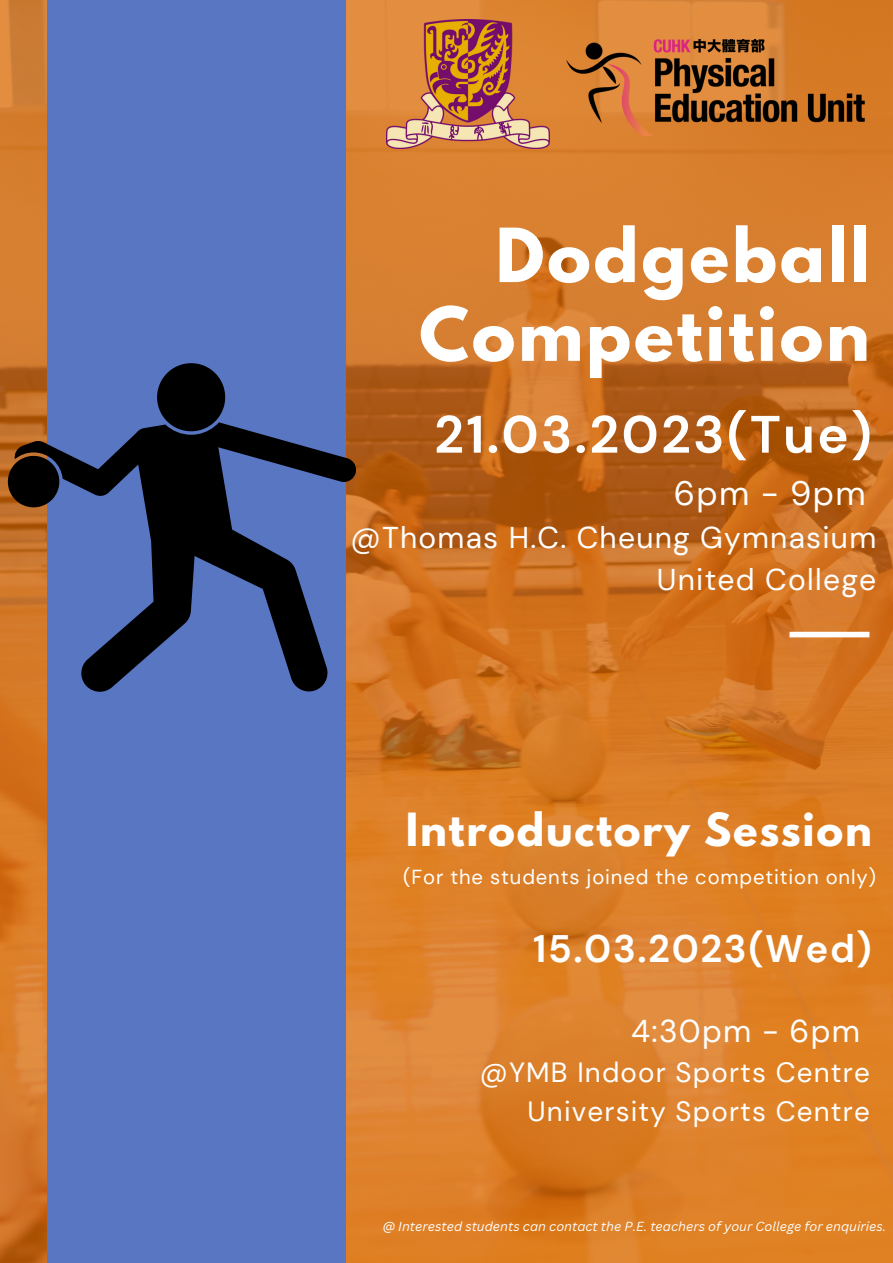
<style>
.page{position:relative;width:893px;height:1263px;background:#fff}
.page>*{position:absolute;margin:0;border:0;box-sizing:border-box;transform-origin:0 0}
.t1{font:700 66px/78.8px "League Spartan";letter-spacing:.04em;color:#fff;text-align:right}
.t2{font:700 52.5px "DM Sans";letter-spacing:.04em;color:#fff}
.t3{font:700 40.5px "League Spartan";letter-spacing:.04em;color:#fff}
.t4{font:700 38.25px "DM Sans";letter-spacing:.04em;color:#fff}
.t5{font:33.75px "DM Sans";letter-spacing:.04em;color:#fff}
.t6{font:31.5px "DM Sans";letter-spacing:.04em;color:#fff}
.t7{font:30px/41.6px "DM Sans";letter-spacing:.04em;color:#fff;text-align:right}
.t8{font:27.75px/38.8px "DM Sans";letter-spacing:.04em;color:#fff;text-align:right}
.t9{font:20.25px "DM Sans";letter-spacing:.04em;color:#fff}
.t10{font:italic 12.75px "Canva Sans";color:#fff}
</style>
<div class="page">
<img style="left:0;top:0;width:893px;height:1263px">
<div style="left:47px;top:0;width:298px;height:1263px;background:#5876c1"></div>
<div style="left:789px;top:632px;width:80px;height:5px;background:#fff"></div>
<svg style="left:14px;top:422px;width:343px;height:270px"></svg>
<svg style="left:149px;top:363px;width:84px;height:77px"></svg>
<svg style="left:0;top:448px;width:67px;height:67px"></svg>
<img style="left:386px;top:19px;width:164px;height:129px">
<img style="left:544px;top:40px;width:332px;height:95px">
<h1 class="t1" style="left:419px;top:225px;width:452px">Dodgeball<br>Competition</h1>
<h2 class="t2" style="left:434px;top:401px;width:439px">21.03.2023(Tue)</h2>
<h3 class="t5" style="left:673px;top:471px;width:193px">6pm - 9pm</h3>
<h3 class="t7" style="left:350px;top:517px;width:527px">@Thomas H.C. Cheung Gymnasium<br>United College</h3>
<h3 class="t3" style="left:406px;top:809px;width:467px">Introductory Session</h3>
<h3 class="t9" style="left:403px;top:864px;width:474px">(For the students joined the competition only)</h3>
<h3 class="t4" style="left:533px;top:924px;width:340px">15.03.2023(Wed)</h3>
<h3 class="t6" style="left:631px;top:1011px;width:230px">4:30pm - 6pm</h3>
<h3 class="t8" style="left:480px;top:1053px;width:392px">@YMB Indoor Sports Centre<br>University Sports Centre</h3>
<p class="t10" style="left:383px;top:1217px;width:505px">@ Interested students can contact the P.E. teachers of your College for enquiries.</p>
</div>
